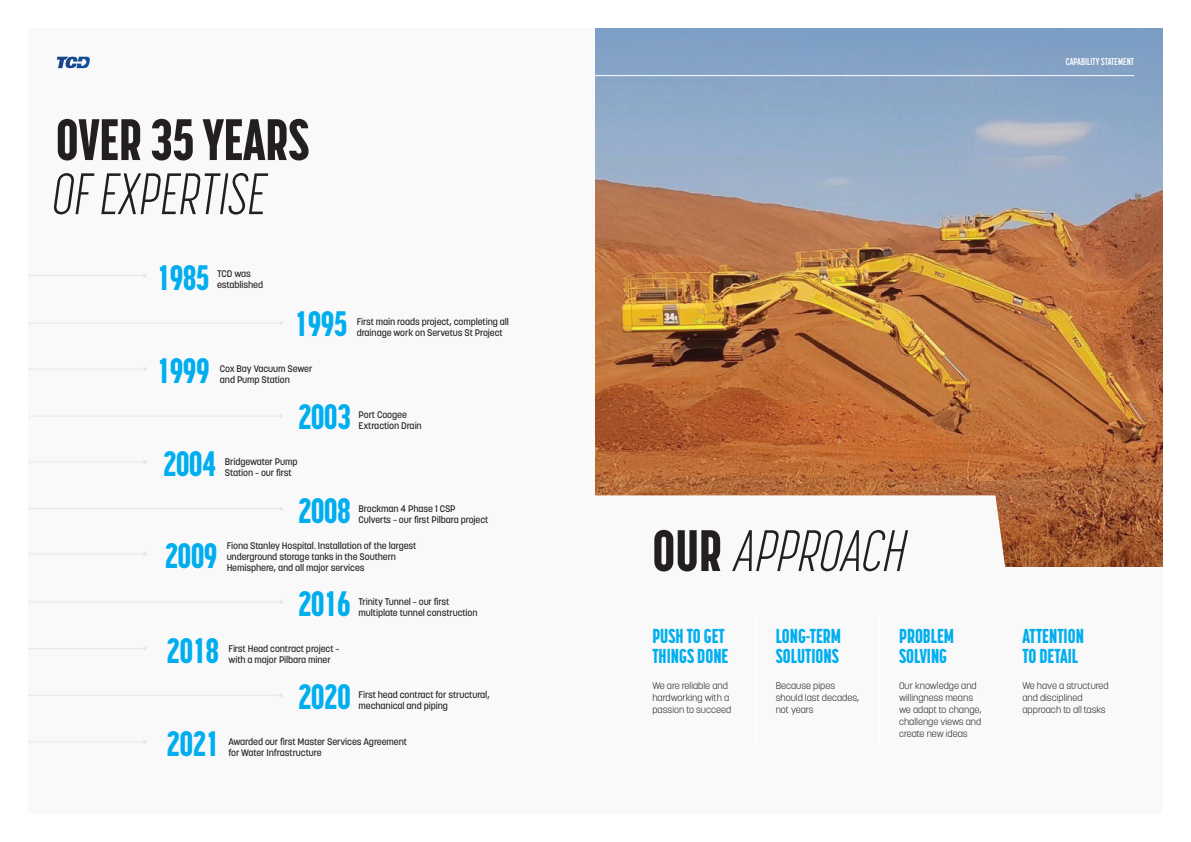
<style>
.page{position:relative;width:1191px;height:842px;background:#fff}
.page>*{position:absolute;margin:0;border:0;box-sizing:border-box;transform-origin:0 0}
.t1{font:italic 300 57.8px "Korolev Compressed";color:#231f20}
.t2{font:800 57.8px "Korolev Compressed";color:#231f20}
.t3{font:300 57.8px "Korolev Compressed";color:#231f20}
.Paragraph_Style_2{font:800 35px "Korolev Compressed";letter-spacing:-.025em;color:#00aeef}
.t4{font:800 20px/20px "Korolev Compressed";color:#00aeef}
.t5{font:700 10px "Korolev Compressed";letter-spacing:.01em;color:#fff}
.t6{font:500 9.5px/11px "Korolev";letter-spacing:-.01em;color:#231f20}
.t7{font:300 9.5px/12px "Korolev";color:#231f20}
.s1{font-weight:800;font-style:normal}
</style>
<div class="page">
<div style="left:28px;top:28px;width:1134px;height:786px;background:#f9f9f9"></div>
<img style="left:595px;top:28px;width:567px;height:539px">
<svg style="left:595px;top:495px;width:443px;height:72px"></svg>
<hr style="left:28px;top:323px;width:253px;height:1px;background:#edeeee">
<hr style="left:28px;top:553px;width:117px;height:1px;background:#edeeee">
<hr style="left:28px;top:648px;width:117px;height:1px;background:#edeeee">
<hr style="left:28px;top:461px;width:117px;height:1px;background:#edeeee">
<hr style="left:28px;top:741px;width:117px;height:1px;background:#edeeee">
<hr style="left:28px;top:275px;width:117px;height:1px;background:#edeeee">
<hr style="left:28px;top:508px;width:253px;height:1px;background:#edeeee">
<hr style="left:28px;top:369px;width:117px;height:1px;background:#edeeee">
<hr style="left:28px;top:601px;width:253px;height:1px;background:#edeeee">
<hr style="left:28px;top:416px;width:253px;height:1px;background:#edeeee">
<hr style="left:28px;top:695px;width:253px;height:1px;background:#edeeee">
<svg style="left:76px;top:57px;width:13px;height:11px"></svg>
<hr style="left:57px;top:75px;width:1077px;height:1px;background:#fff">
<hr style="left:755px;top:613px;width:1px;height:135px;background:#fff">
<hr style="left:878px;top:613px;width:1px;height:135px;background:#fff">
<hr style="left:1002px;top:613px;width:1px;height:135px;background:#fff">
<p class="t2" style="left:56px;top:106px;width:255px">OVER 35 YEARS</p>
<p class="t3" style="left:50px;top:162px;width:224px">OF EXPERTISE</p>
<p class="Paragraph_Style_2" style="left:157px;top:257px;width:55px">1985</p>
<p class="Paragraph_Style_2" style="left:157px;top:350px;width:55px">1999</p>
<p class="t6" style="left:217px;top:268px;width:35px">TCD was</p>
<p class="t6" style="left:217px;top:279px;width:48px">established</p>
<p class="Paragraph_Style_2" style="left:294px;top:303px;width:55px">1995</p>
<p class="t6" style="left:357px;top:316px;width:154px">First main roads project, completing all</p>
<p class="t6" style="left:357px;top:327px;width:148px">drainage work on Servetus St Project</p>
<p class="t6" style="left:220px;top:363px;width:94px">Cox Bay Vacuum Sewer</p>
<p class="t6" style="left:220px;top:374px;width:71px">and Pump Station</p>
<p class="Paragraph_Style_2" style="left:298px;top:397px;width:55px">2003</p>
<p class="t6" style="left:358px;top:410px;width:50px">Port Coogee</p>
<p class="t6" style="left:358px;top:421px;width:65px">Extraction Drain</p>
<p class="Paragraph_Style_2" style="left:163px;top:443px;width:55px">2004</p>
<p class="Paragraph_Style_2" style="left:164px;top:535px;width:55px">2009</p>
<p class="t6" style="left:225px;top:456px;width:74px">Bridgewater Pump</p>
<p class="t6" style="left:225px;top:467px;width:68px">Station – our first</p>
<p class="Paragraph_Style_2" style="left:298px;top:490px;width:55px">2008</p>
<p class="t6" style="left:358px;top:503px;width:99px">Brockman 4 Phase 1 CSP</p>
<p class="t6" style="left:358px;top:514px;width:131px">Culverts – our first Pilbara project</p>
<p class="t6" style="left:227px;top:540px;width:191px">Fiona Stanley Hospital. Installation of the largest underground storage tanks in the Southern</p>
<p class="t6" style="left:227px;top:562px;width:139px">Hemisphere, and all major services</p>
<p class="Paragraph_Style_2" style="left:298px;top:583px;width:55px">2016</p>
<p class="t6" style="left:358px;top:596px;width:92px">Trinity Tunnel – our first</p>
<p class="t6" style="left:358px;top:607px;width:121px">multiplate tunnel construction</p>
<p class="Paragraph_Style_2" style="left:166px;top:630px;width:55px">2018</p>
<p class="Paragraph_Style_2" style="left:166px;top:723px;width:55px">2021</p>
<p class="t6" style="left:228px;top:643px;width:113px">First Head contract project –</p>
<p class="t6" style="left:228px;top:654px;width:104px">with a major Pilbara miner</p>
<p class="Paragraph_Style_2" style="left:298px;top:677px;width:55px">2020</p>
<p class="t6" style="left:358px;top:689px;width:133px">First head contract for structural,</p>
<p class="t6" style="left:358px;top:700px;width:91px">mechanical and piping</p>
<p class="t6" style="left:228px;top:736px;width:180px">Awarded our first Master Services Agreement</p>
<p class="t6" style="left:228px;top:747px;width:95px">for Water Infrastructure</p>
<p class="t5" style="left:1065px;top:56px;width:70px">CAPABILITY STATEMENT</p>
<p class="t1" style="left:652px;top:519px;width:265px"><span class="s1">O U R</span> APPROACH</p>
<h3 class="t4" style="left:652px;top:626px;width:78px">PUSH TO GET<br>THINGS DONE</h3>
<p class="t7" style="left:652px;top:680px;width:80px">We are reliable and hardworking with a passion to succeed</p>
<h3 class="t4" style="left:775px;top:626px;width:67px">LONG-TERM<br>SOLUTIONS</h3>
<p class="t7" style="left:775px;top:680px;width:85px">Because pipes should last decades, not years</p>
<h3 class="t4" style="left:899px;top:626px;width:57px">PROBLEM<br>SOLVING</h3>
<p class="t7" style="left:899px;top:680px;width:84px">Our knowledge and willingness means we adapt to change, challenge views and create new ideas</p>
<h3 class="t4" style="left:1022px;top:626px;width:63px">ATTENTION<br>TO DETAIL</h3>
<p class="t7" style="left:1022px;top:680px;width:88px">We have a structured and disciplined approach to all tasks</p>
</div>
